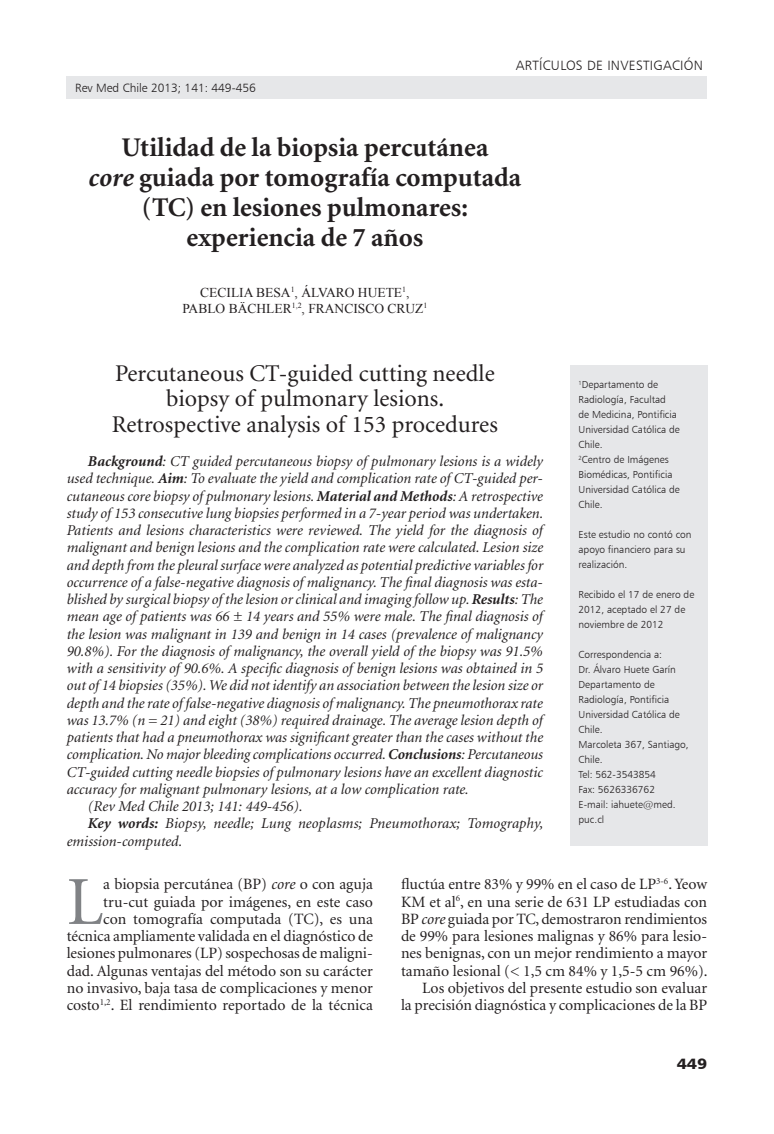
<style>
.page{position:relative;width:774px;height:1134px;background:#fff}
.page>*{position:absolute;margin:0;border:0;box-sizing:border-box;transform-origin:0 0}
._1texto{font:68.85px "Minion";color:#808285}
._2titulo{font:700 27px/30px "Minion";color:#231f20;text-align:center}
._1resumen{font:24px/25.5px "Minion";color:#231f20;text-align:center}
._1texto-2{font:15.75px/17.2px "Minion";color:#231f20;text-align:right}
._1resumen-2{font:italic 15px/17.2px "Minion";color:#231f20;text-align:justify}
.t1{font:15px "Humanist 777 BT Black B";color:#231f20;scale:1.1 1}
._1autor{font:13.5px/16.2px "Times New Roman";color:#231f20;text-align:center}
.t2{font:13.5px "Humanist 777 BT Light B";letter-spacing:.02em;color:#231f20}
.t3{font:12px "Humanist 777 BT Light B";color:#231f20}
._1datos{font:10.2px/15px "Humanist 777 BT Light B";color:#231f20}
.s1{font-style:italic}
.s2{font-weight:700}
</style>
<div class="page">
<div style="left:67px;top:77px;width:640px;height:22px;background:#e6e7e9"></div>
<div style="left:570px;top:366px;width:137px;height:480px;background:#e6e7e9"></div>
<p class="t3" style="left:75px;top:81px;width:182px">Rev Med Chile 2013; 141: 449-456</p>
<p class="t2" style="left:516px;top:57px;width:189px">artículos de investigación</p>
<p class="_2titulo" style="left:88px;top:133px;width:434px">Utilidad de la biopsia percutánea<br><span class="s1">core</span> guiada por tomografía computada (TC) en lesiones pulmonares: experiencia de 7 años</p>
<p class="_1autor" style="left:182px;top:284px;width:247px">CECILIA BESA<sup>1</sup>, ÁLVARO HUETE<sup>1</sup>,<br>PABLO BÄCHLER<sup>1,2</sup>, FRANCISCO CRUZ<sup>1</sup></p>
<p class="_1resumen" style="left:112px;top:361px;width:387px">Percutaneous CT-guided cutting needle biopsy of pulmonary lesions.<br>Retrospective analysis of 153 procedures</p>
<p class="_1resumen-2" style="left:67px;top:453px;width:478px;text-indent:21px"><span class="s2">Background</span>: CT guided percutaneous biopsy of pulmonary lesions is a widely used technique. <span class="s2">Aim</span>: To evaluate the yield and complication rate of CT-guided per&shy;cutaneous core biopsy of pulmonary lesions. <span class="s2">Material and Methods</span>: A retrospective study of 153 consecutive lung biopsies performed in a 7-year period was undertaken.<br>Patients and lesions characteristics were reviewed. The yield for the diagnosis of malignant and benign lesions and the complication rate were calculated. Lesion size and depth from the pleural surface were analyzed as potential predictive variables for occurrence of a false-negative diagnosis of malignancy. The final diagnosis was esta&shy;blished by surgical biopsy of the lesion or clinical and imaging follow up. <span class="s2">Results</span>: The mean age of patients was 66 ± 14 years and 55% were male. The final diagnosis of the lesion was malignant in 139 and benign in 14 cases (prevalence of malignancy 90.8%). For the diagnosis of malignancy, the overall yield of the biopsy was 91.5% with a sensitivity of 90.6%. A specific diagnosis of benign lesions was obtained in 5 out of 14 biopsies (35%). We did not identify an association between the lesion size or depth and the rate of false-negative diagnosis of malignancy. The pneumothorax rate was 13.7% (n = 21) and eight (38%) required drainage. The average lesion depth of patients that had a pneumothorax was significant greater than the cases without the complication. No major bleeding complications occurred. <span class="s2">Conclusions</span>: Percutaneous CT-guided cutting needle biopsies of pulmonary lesions have an excellent diagnostic accuracy for malignant pulmonary lesions, at a low complication rate.</p>
<p class="_1resumen-2" style="left:88px;top:798px;width:216px">(Rev Med Chile 2013; 141: 449-456).</p>
<p class="_1resumen-2" style="left:67px;top:816px;width:478px;text-indent:21px"><span class="s2">Key words:</span> Biopsy, needle; Lung neoplasms; Pneumothorax; Tomography, emission-computed.</p>
<p class="_1datos" style="left:578px;top:377px;width:103px"><sup>1</sup>Departamento de<br>Radiología, Facultad<br>de Medicina, Pontificia<br>U niversidad Católica de<br>Chile.</p>
<p class="_1datos" style="left:578px;top:452px;width:103px"><sup>2</sup>Centro de I mágenes<br>Biomédicas, Pontificia<br>U niversidad Católica de<br>Chile.</p>
<p class="_1datos" style="left:578px;top:527px;width:115px">Este estudio no contó con apoyo financiero para su realización.</p>
<p class="_1datos" style="left:578px;top:587px;width:117px">Recibido el 17 de enero de<br>2012, aceptado el 27 de noviembre de 2012</p>
<p class="_1datos" style="left:578px;top:647px;width:85px">Correspondencia a:</p>
<p class="_1datos" style="left:578px;top:662px;width:99px">Dr. Álvaro Huete Garín</p>
<p class="_1datos" style="left:578px;top:677px;width:103px">Departamento de<br>Radiología, Pontificia<br>U niversidad Católica de<br>Chile.</p>
<p class="_1datos" style="left:578px;top:737px;width:112px">Marcoleta 367, Santiago,<br>Chile.</p>
<p class="_1datos" style="left:578px;top:767px;width:79px">Tel: 562-3543854</p>
<p class="_1datos" style="left:578px;top:782px;width:78px">Fax: 5626336762</p>
<p class="_1datos" style="left:578px;top:797px;width:99px">E-mail: iahuete@med. puc.cl</p>
<p class="_1texto-2" style="left:67px;top:876px;width:308px">a biopsia percutánea (BP) <span class="s1">core</span> o con aguja tru-cut guiada por imágenes, en este caso<br>con tomografía computada (TC), es una técnica ampliamente validada en el diagnóstico de lesiones pulmonares (LP) sospechosas de maligni&shy;dad. Algunas ventajas del método son su carácter no invasivo, baja tasa de complicaciones y menor costo<sup>1,2</sup>. El rendimiento reportado de la técnica</p>
<p class="_1texto-2" style="left:401px;top:876px;width:308px;text-align:justify">fluctúa entre 83% y 99% en el caso de LP<sup>3-6</sup>. Yeow KM et al<sup>6</sup>, en una serie de 631 LP estudiadas con BP <span class="s1">core</span> guiada por TC, demostraron rendimientos de 99% para lesiones malignas y 86% para lesio&shy;nes benignas, con un mejor rendimiento a mayor tamaño lesional (&lt; 1,5 cm 84% y 1,5-5 cm 96%).</p>
<p class="_1texto" style="left:67px;top:868px;width:38px">L</p>
<p class="_1texto-2" style="left:401px;top:980px;width:308px">Los objetivos del presente estudio son evaluar<br>la precisión diagnóstica y complicaciones de la BP</p>
<p class="t1" style="left:677px;top:1054px;width:29px">449</p>
</div>
